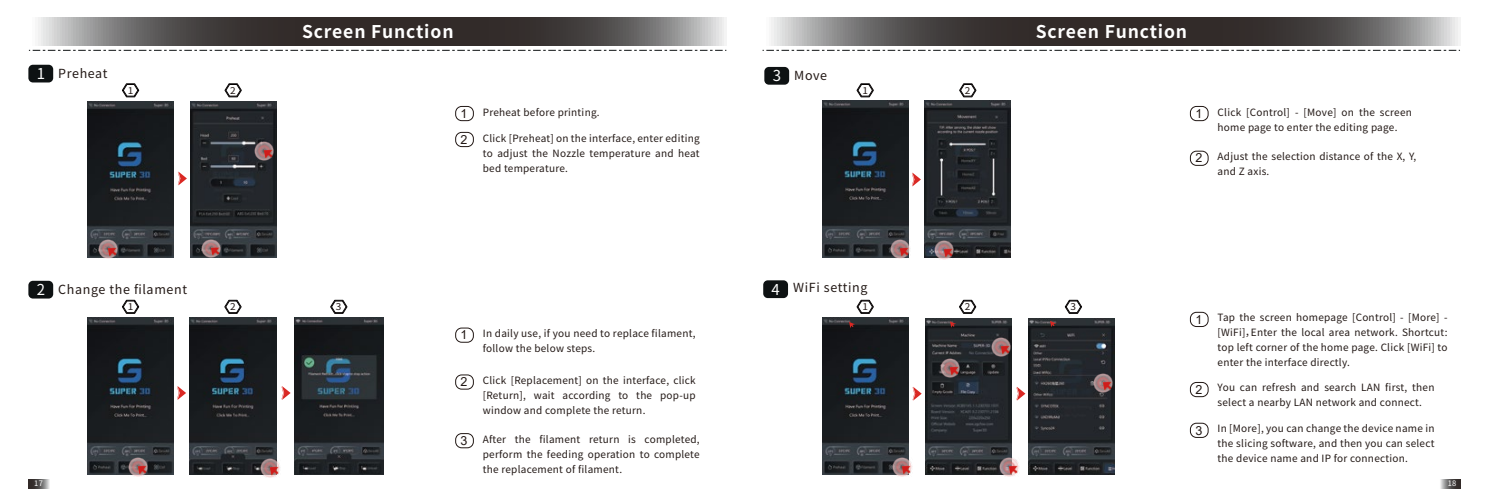
<style>
.page{position:relative;width:1489px;height:497px;background:#fff}
.page>*{position:absolute;margin:0;border:0;box-sizing:border-box;transform-origin:0 0}
.t1{font:700 17.5px "Source Han Sans CN";letter-spacing:.05em;color:#fff}
.t2{font:12.5px "Source Han Sans CN";letter-spacing:.05em;color:#221815}
.t3{font:12.5px "Arial";color:#221815}
.t4{font:10px/15px "Source Han Sans CN";letter-spacing:.025em;color:#221815;text-align:justify}
.t5{font:9.25px "Source Han Sans CN";color:#221815;scale:1.08 1}
.t6{font:7.5px "Source Han Sans CN";color:#fff}
.s1{font-size:15px;color:#fff}
.s2{font-family:"Arial";font-size:12.5px}
</style>
<div class="page">
<img style="left:925px;top:318px;width:86px;height:155px">
<img style="left:1028px;top:318px;width:86px;height:156px">
<img style="left:924px;top:101px;width:85px;height:156px">
<img style="left:190px;top:317px;width:86px;height:157px">
<img style="left:190px;top:101px;width:86px;height:156px">
<img style="left:88px;top:101px;width:85px;height:156px">
<img style="left:822px;top:101px;width:86px;height:156px">
<img style="left:822px;top:317px;width:86px;height:156px">
<img style="left:88px;top:317px;width:85px;height:157px">
<svg style="left:122px;top:83px;width:17px;height:14px"></svg>
<svg style="left:225px;top:83px;width:16px;height:14px"></svg>
<svg style="left:856px;top:83px;width:17px;height:14px"></svg>
<svg style="left:959px;top:83px;width:17px;height:14px"></svg>
<svg style="left:122px;top:300px;width:17px;height:13px"></svg>
<svg style="left:225px;top:300px;width:16px;height:13px"></svg>
<svg style="left:330px;top:300px;width:17px;height:13px"></svg>
<svg style="left:856px;top:300px;width:17px;height:13px"></svg>
<svg style="left:959px;top:300px;width:16px;height:13px"></svg>
<svg style="left:1065px;top:300px;width:16px;height:13px"></svg>
<div style="left:455px;top:106px;width:18px;height:15px;border:1px solid #221815;border-radius:6px"></div>
<div style="left:455px;top:132px;width:18px;height:14px;border:1px solid #221815;border-radius:6px"></div>
<div style="left:1190px;top:106px;width:18px;height:15px;border:1px solid #221815;border-radius:6px"></div>
<div style="left:1190px;top:151px;width:18px;height:14px;border:1px solid #221815;border-radius:6px"></div>
<div style="left:1190px;top:312px;width:18px;height:14px;border:1px solid #221815;border-radius:6px"></div>
<div style="left:1190px;top:382px;width:18px;height:14px;border:1px solid #221815;border-radius:6px"></div>
<div style="left:1190px;top:422px;width:18px;height:15px;border:1px solid #221815;border-radius:6px"></div>
<div style="left:455px;top:374px;width:18px;height:15px;border:1px solid #221815;border-radius:6px"></div>
<div style="left:455px;top:433px;width:18px;height:14px;border:1px solid #221815;border-radius:6px"></div>
<div style="left:455px;top:327px;width:18px;height:15px;border:1px solid #221815;border-radius:6px"></div>
<img style="left:99px;top:239px;width:20px;height:19px">
<svg style="left:762px;top:50px;width:697px;height:1px"></svg>
<svg style="left:28px;top:479px;width:22px;height:8px"></svg>
<svg style="left:1440px;top:479px;width:20px;height:8px"></svg>
<svg style="left:771px;top:17px;width:688px;height:29px;background:#585453"></svg>
<svg style="left:29px;top:50px;width:697px;height:1px"></svg>
<svg style="left:38px;top:17px;width:688px;height:29px;background:#585453"></svg>
<img style="left:890px;top:239px;width:20px;height:19px">
<img style="left:892px;top:456px;width:20px;height:19px">
<img style="left:999px;top:457px;width:20px;height:19px">
<img style="left:1092px;top:372px;width:20px;height:19px">
<img style="left:940px;top:358px;width:20px;height:19px">
<img style="left:991px;top:337px;width:20px;height:19px">
<svg style="left:178px;top:171px;width:9px;height:14px"></svg>
<svg style="left:912px;top:172px;width:8px;height:14px"></svg>
<svg style="left:912px;top:387px;width:9px;height:13px"></svg>
<svg style="left:1016px;top:387px;width:9px;height:13px"></svg>
<svg style="left:177px;top:386px;width:9px;height:13px"></svg>
<svg style="left:281px;top:386px;width:9px;height:13px"></svg>
<div style="left:28px;top:65px;width:25px;height:17px;background:#0e1213;border-radius:5px"></div>
<div style="left:28px;top:280px;width:25px;height:18px;background:#0e1213;border-radius:5px"></div>
<div style="left:764px;top:67px;width:25px;height:18px;background:#0e1213;border-radius:5px"></div>
<div style="left:763px;top:280px;width:25px;height:18px;background:#0e1213;border-radius:5px"></div>
<img style="left:260px;top:457px;width:20px;height:19px">
<img style="left:128px;top:457px;width:20px;height:19px">
<img style="left:202px;top:239px;width:20px;height:18px">
<img style="left:254px;top:141px;width:20px;height:19px">
<img style="left:934px;top:240px;width:20px;height:19px">
<svg style="left:848px;top:321px;width:7px;height:7px"></svg>
<svg style="left:949px;top:321px;width:7px;height:7px"></svg>
<svg style="left:1049px;top:320px;width:7px;height:7px"></svg>
<img style="left:295px;top:317px;width:88px;height:157px">
<p class="t2" style="left:37px;top:66px;width:72px"><span class="s1">1</span> Preheat</p>
<h1 class="t1" style="left:302px;top:22px;width:153px">Screen Function</h1>
<h1 class="t1" style="left:1035px;top:22px;width:153px">Screen Function</h1>
<p class="t2" style="left:772px;top:68px;width:56px"><span class="s1">3</span> Move</p>
<p class="t5" style="left:128px;top:85px;width:7px">1</p>
<p class="t5" style="left:230px;top:85px;width:7px">2</p>
<p class="t5" style="left:862px;top:85px;width:7px">1</p>
<p class="t5" style="left:964px;top:85px;width:7px">2</p>
<p class="t4" style="left:460px;top:105px;width:140px"><span class="s2">1</span> Preheat before printing.</p>
<p class="t4" style="left:483px;top:130px;width:218px">Click [Preheat] on the interface, enter editing to adjust the Nozzle temperature and heat bed temperature.</p>
<p class="t3" style="left:460px;top:130px;width:8px">2</p>
<p class="t3" style="left:1195px;top:105px;width:8px">1</p>
<p class="t3" style="left:1195px;top:149px;width:8px">2</p>
<p class="t4" style="left:1217px;top:105px;width:196px">Click [Control] - [Move] on the screen home page to enter the editing page.</p>
<p class="t4" style="left:1217px;top:149px;width:200px">Adjust the selection distance of the X, Y, and Z axis.</p>
<p class="t2" style="left:37px;top:282px;width:152px"><span class="s1">2</span> Change the filament</p>
<p class="t2" style="left:771px;top:280px;width:97px"><span class="s1">4</span> WiFi setting</p>
<p class="t5" style="left:128px;top:301px;width:7px">1</p>
<p class="t5" style="left:230px;top:301px;width:7px">2</p>
<p class="t5" style="left:336px;top:301px;width:7px">3</p>
<p class="t5" style="left:862px;top:301px;width:7px">1</p>
<p class="t5" style="left:964px;top:301px;width:7px">2</p>
<p class="t5" style="left:1070px;top:301px;width:7px">3</p>
<p class="t3" style="left:460px;top:326px;width:8px">1</p>
<p class="t4" style="left:483px;top:325px;width:214px">In daily use, if you need to replace filament, follow the below steps.</p>
<p class="t3" style="left:460px;top:373px;width:8px">2</p>
<p class="t4" style="left:483px;top:372px;width:214px">Click [Replacement] on the interface, click [Return], wait according to the pop-up window and complete the return.</p>
<p class="t3" style="left:460px;top:431px;width:8px">3</p>
<p class="t4" style="left:483px;top:431px;width:218px">After the filament return is completed, perform the feeding operation to complete the replacement of filament.</p>
<p class="t3" style="left:1195px;top:310px;width:8px">1</p>
<p class="t4" style="left:1217px;top:310px;width:231px">Tap the screen homepage [Control] - [More] - [WiFi]，Enter the local area network. Shortcut: top left corner of the home page. Click [WiFi] to enter the interface directly.</p>
<p class="t3" style="left:1195px;top:380px;width:8px">2</p>
<p class="t4" style="left:1217px;top:380px;width:218px">You can refresh and search LAN first, then select a nearby LAN network and connect.</p>
<p class="t3" style="left:1195px;top:421px;width:8px">3</p>
<p class="t4" style="left:1217px;top:420px;width:218px">In [More], you can change the device name in the slicing software, and then you can select the device name and IP for connection.</p>
<p class="t6" style="left:34px;top:478px;width:10px">17</p>
<p class="t6" style="left:1447px;top:478px;width:10px">18</p>
</div>
